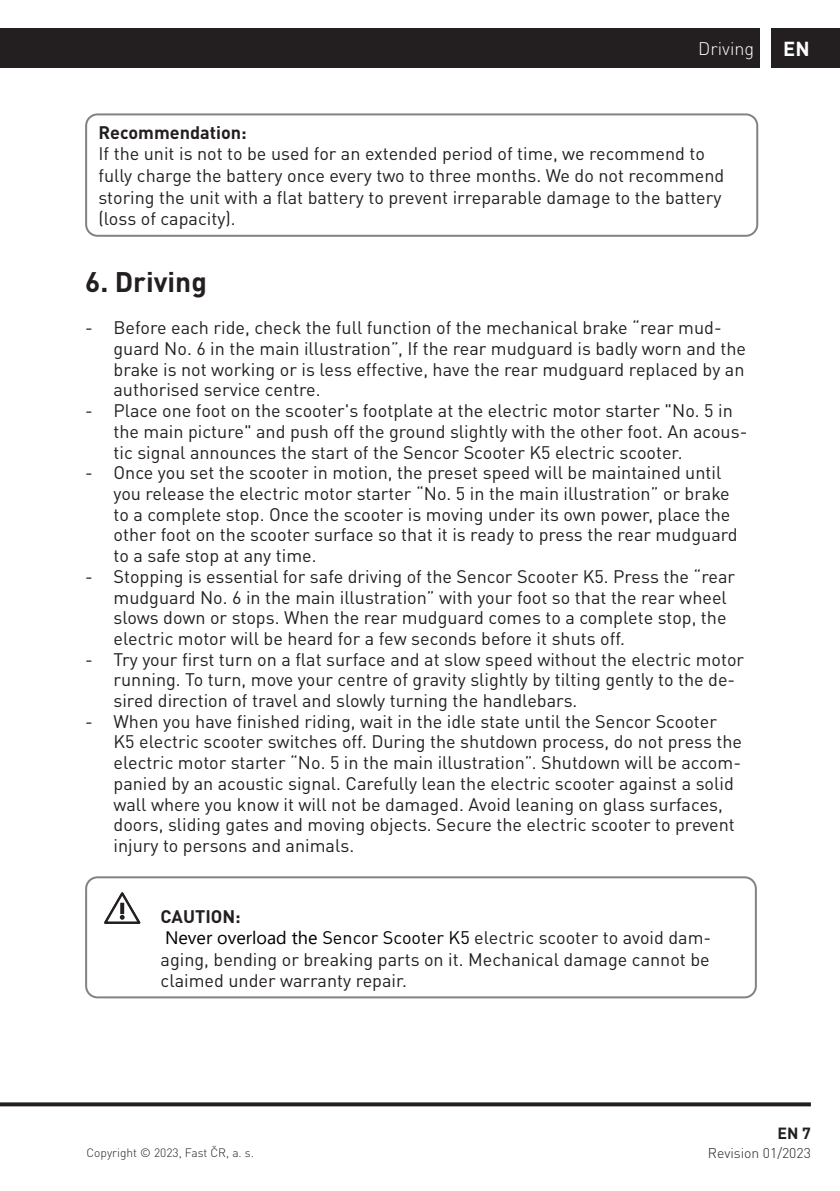
<style>
.page{position:relative;width:840px;height:1191px;background:#fff}
.page>*{position:absolute;margin:0;border:0;box-sizing:border-box;transform-origin:0 0}
.t1{font:700 28px "DIN Pro";color:#231f20}
.t2{font:700 20px "DIN Pro";color:#fff}
.t3{font:18px/20.6px "DIN Pro";color:#231f20}
.t4{font:700 18px "DIN Pro";color:#231f20}
.t5{font:300 18px "DIN Pro";color:#fff}
.t6{font:700 16px "DIN Pro";color:#231f20}
.t7{font:300 14px "DIN Pro";color:#231f20}
.t8{font:300 12px "DIN Pro";color:#231f20}
.s1{font-weight:700}
.s2{font-family:"Segoe UI";color:#000001}
.s3{color:#000001}
</style>
<div class="page">
<div style="left:771px;top:28px;width:68px;height:40px;background:#231f20"></div>
<svg style="left:0;top:1102px;width:810px;height:4px;background:#373435"></svg>
<div style="left:0;top:28px;width:759px;height:40px;background:#231f20"></div>
<div style="left:85px;top:113px;width:672px;height:124px;border:2px solid #808285;border-radius:11px"></div>
<svg style="left:104px;top:892px;width:37px;height:32px"></svg>
<svg style="left:120px;top:902px;width:4px;height:12px"></svg>
<div style="left:85px;top:876px;width:671px;height:122px;border:2px solid #808285;border-radius:11px"></div>
<p class="t5" style="left:698px;top:36px;width:57px">Driving</p>
<p class="t4" style="left:98px;top:120px;width:150px">Recommendation:</p>
<p class="t3" style="left:98px;top:141px;width:627px;line-height:21.6px">If the unit is not to be used for an extended period of time, we recommend to fully charge the battery once every two to three months. We do not recommend storing the unit with a flat battery to prevent irreparable damage to the battery (loss of capacity).</p>
<h1 class="t1" style="left:85px;top:263px;width:123px">6. Driving</h1>
<p class="t3" style="left:113px;top:316px;width:633px;text-indent:-28px">- Before each ride, check the full function of the mechanical brake “rear mud&shy;guard No. 6 in the main illustration”, If the rear mudguard is badly worn and the brake is not working or is less effective, have the rear mudguard replaced by an authorised service centre.</p>
<p class="t3" style="left:113px;top:398px;width:635px;text-indent:-28px">- Place one foot on the scooter's footplate at the electric motor starter "No. 5 in the main picture" and push off the ground slightly with the other foot. An acous&shy;tic signal announces the start of the Sencor Scooter K5 electric scooter.</p>
<p class="t3" style="left:113px;top:461px;width:625px;text-indent:-28px">- Once you set the scooter in motion, the preset speed will be maintained until you release the electric motor starter “No. 5 in the main illustration” or brake to a complete stop. Once the scooter is moving under its own power, place the other foot on the scooter surface so that it is ready to press the rear mudguard to a safe stop at any time.</p>
<p class="t3" style="left:113px;top:564px;width:622px;text-indent:-28px">- Stopping is essential for safe driving of the Sencor Scooter K5. Press the “rear mudguard No. 6 in the main illustration” with your foot so that the rear wheel slows down or stops. When the rear mudguard comes to a complete stop, the electric motor will be heard for a few seconds before it shuts off.</p>
<p class="t3" style="left:113px;top:647px;width:632px;text-indent:-28px">- Try your first turn on a flat surface and at slow speed without the electric motor running. To turn, move your centre of gravity slightly by tilting gently to the de&shy;sired direction of travel and slowly turning the handlebars.</p>
<p class="t3" style="left:113px;top:709px;width:629px;text-indent:-28px">- When you have finished riding, wait in the idle state until the Sencor Scooter K5 electric scooter switches off. During the shutdown process, do not press the electric motor starter “No. 5 in the main illustration”. Shutdown will be accom&shy;panied by an acoustic signal. Carefully lean the electric scooter against a solid wall where you know it will not be damaged. Avoid leaning on glass surfaces, doors, sliding gates and moving objects. Secure the electric scooter to prevent injury to persons and animals.</p>
<p class="t3" style="left:160px;top:903px;width:552px;line-height:21.6px"><span class="s1">CAUTION:<br></span><span class="s2">Never overload the</span> <span class="s3">Sencor Scooter K5</span> electric scooter to avoid dam&shy;aging, bending or breaking parts on it. Mechanical damage cannot be claimed under warranty repair.</p>
<p class="t2" style="left:782px;top:35px;width:28px">EN</p>
<p class="t6" style="left:777px;top:1122px;width:35px">EN 7</p>
<p class="t8" style="left:86px;top:1144px;width:169px">Copyright © 2023, Fast ČR, a. s.</p>
<p class="t7" style="left:707px;top:1143px;width:104px">Revision 01/2023</p>
</div>
